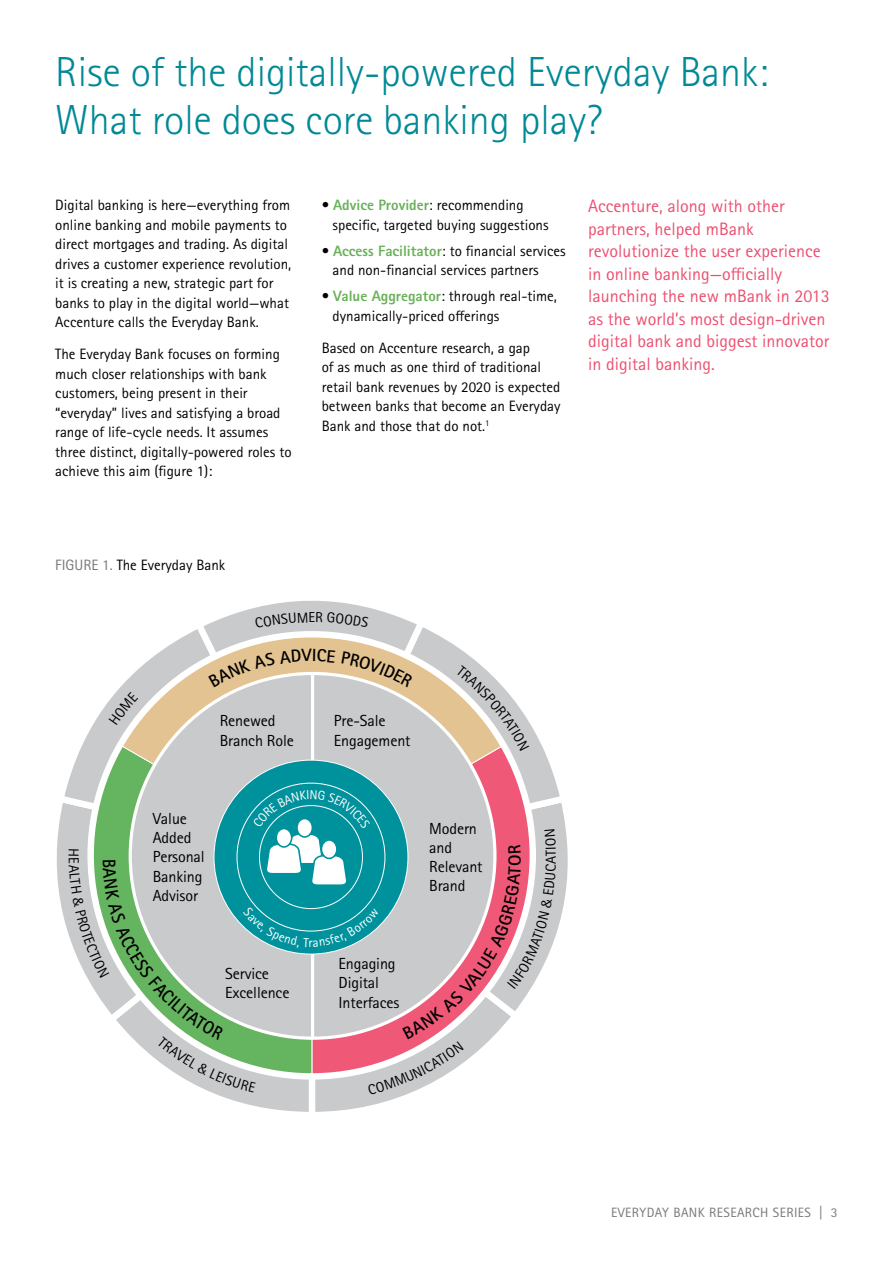
<style>
.page{position:relative;width:893px;height:1263px;background:#fff}
.page>*{position:absolute;margin:0;border:0;box-sizing:border-box;transform-origin:0 0}
.t1{font:300 42px/48px "Rotis Sans Seriffor ACN";color:#008996}
.t2{font:18px/22.5px "Rotis Sans Seriffor ACN";color:#ed4f70}
.t3{font:700 17.7px "Rotis Sans Seriffor ACN";color:#000}
.t4{font:16.05px/19.2px "Rotis Sans Seriffor ACN";letter-spacing:-.01em;color:#000}
.t5{font:15px/19.5px "Rotis Sans Seriffor ACN";color:#000}
.t6{font:14.4px "Rotis Sans Seriffor ACN";color:#000}
.t7{font:13.5px "Rotis Sans Seriffor ACN";letter-spacing:.03em;color:#777878}
.t8{font:13.2px "Rotis Sans Seriffor ACN";color:#fff}
.s1{font-weight:800;color:#68b158}
.s2{color:#777878}
</style>
<div class="page">
<svg style="left:56px;top:865px;width:13px;height:70px"></svg>
<svg style="left:218px;top:1095px;width:85px;height:17px"></svg>
<svg style="left:303px;top:1095px;width:102px;height:17px"></svg>
<svg style="left:56px;top:689px;width:63px;height:176px"></svg>
<svg style="left:505px;top:744px;width:60px;height:190px"></svg>
<svg style="left:119px;top:602px;width:386px;height:188px"></svg>
<div style="left:131px;top:674px;width:364px;height:364px;background:#c9cacc;border-radius:50%"></div>
<hr style="left:311px;top:673px;width:3px;height:365px;background:#fff">
<div style="left:214px;top:760px;width:194px;height:194px;background:#00929c;border-radius:50%"></div>
<svg style="left:208px;top:649px;width:205px;height:39px"></svg>
<svg style="left:109px;top:692px;width:29px;height:33px"></svg>
<svg style="left:255px;top:612px;width:52px;height:16px"></svg>
<svg style="left:316px;top:612px;width:53px;height:16px"></svg>
<svg style="left:456px;top:666px;width:73px;height:85px"></svg>
<svg style="left:69px;top:790px;width:487px;height:305px"></svg>
<h1 class="t1" style="left:55px;top:48px;width:715px">Rise of the digitally-powered Everyday Bank:<br>What role does core banking play?</h1>
<p class="t5" style="left:55px;top:195px;width:238px">Digital banking is here—everything from online banking and mobile payments to direct mortgages and trading. As digital drives a customer experience revolution, it is creating a new, strategic part for banks to play in the digital world—what Accenture calls the Everyday Bank.</p>
<p class="t5" style="left:55px;top:345px;width:238px">The Everyday Bank focuses on forming much closer relationships with bank customers, being present in their “everyday” lives and satisfying a broad range of life-cycle needs. It assumes three distinct, digitally-powered roles to achieve this aim (figure 1):</p>
<p class="t5" style="left:333px;top:195px;width:218px;text-indent:-11px">• <span class="s1">Advice Provider</span>: recommending specific, targeted buying suggestions</p>
<p class="t5" style="left:333px;top:241px;width:235px;text-indent:-11px">• <span class="s1">Access Facilitator</span>: to financial services and non-financial services partners</p>
<p class="t5" style="left:333px;top:286px;width:226px;text-indent:-11px">• <span class="s1">Value Aggregator</span>: through real-time, dynamically-priced offerings</p>
<p class="t5" style="left:322px;top:338px;width:240px">Based on Accenture research, a gap<br>of as much as one third of traditional retail bank revenues by 2020 is expected between banks that become an Everyday Bank and those that do not.<sup>1</sup></p>
<p class="t2" style="left:588px;top:195px;width:243px">Accenture, along with other partners, helped mBank revolutionize the user experience in online banking—officially launching the new mBank in 2013 as the world’s most design-driven digital bank and biggest innovator in digital banking.</p>
<p class="t5" style="left:55px;top:556px;width:171px"><span class="s2">FIGURE 1.</span> The Everyday Bank</p>
<p class="t6" style="left:308px;top:609px;width:8px">E</p>
<p class="t4" style="left:220px;top:711px;width:76px">Renewed<br>Branch Role</p>
<p class="t4" style="left:334px;top:711px;width:78px">Pre-Sale<br>Engagement</p>
<p class="t4" style="left:153px;top:809px;width:53px">Value<br>Added<br>Personal<br>Banking<br>Advisor</p>
<p class="t8" style="left:309px;top:934px;width:6px">r</p>
<p class="t4" style="left:225px;top:964px;width:66px">Service<br>Excellence</p>
<p class="t4" style="left:339px;top:954px;width:62px">Engaging<br>Digital<br>Interfaces</p>
<p class="t4" style="left:429px;top:819px;width:55px">Modern and<br>Relevant<br>Brand</p>
<p class="t3" style="left:504px;top:866px;width:13px;rotate:-90deg">O</p>
<p class="t6" style="left:542px;top:856px;width:8px;rotate:-90deg">T</p>
<p class="t7" style="left:611px;top:1205px;width:228px">EVERYDAY BANK RESEARCH SERIES | 3</p>
</div>
